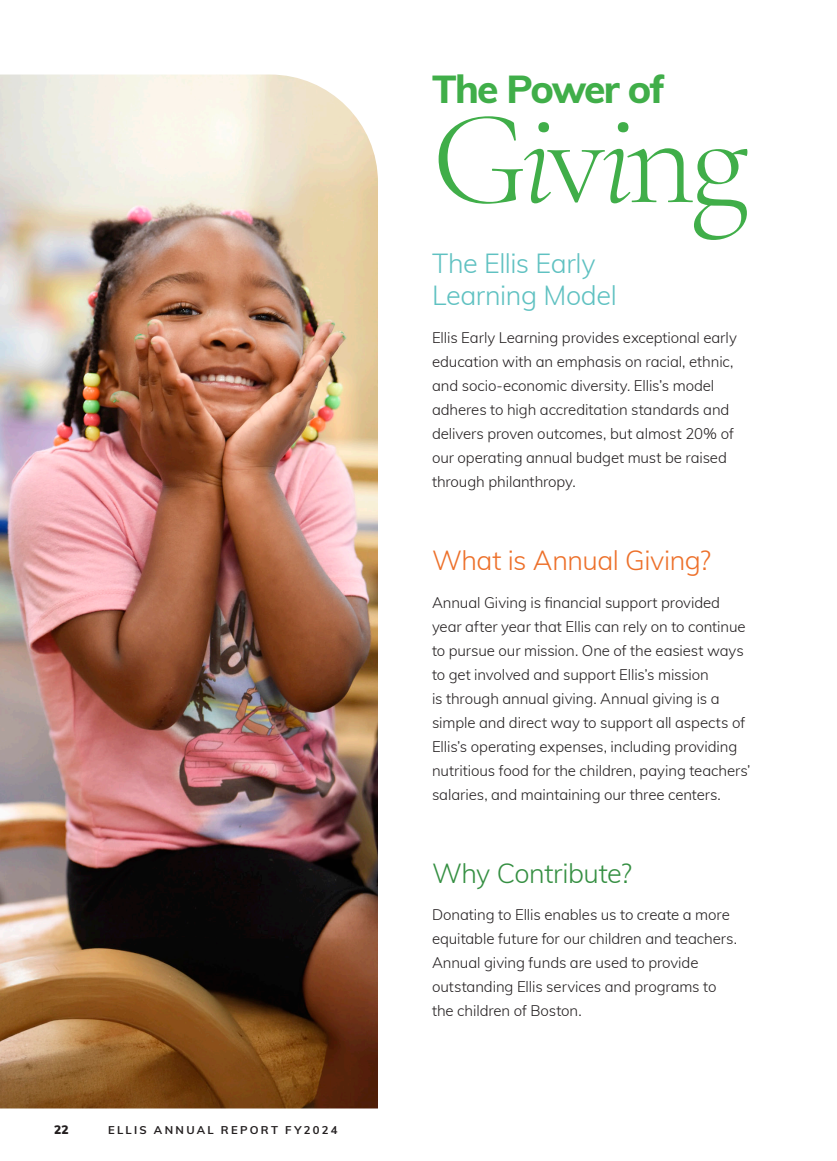
<style>
.page{position:relative;width:837px;height:1161px;background:#fff}
.page>*{position:absolute;margin:0;border:0;box-sizing:border-box;transform-origin:0 0}
.t1{font:300 135px "Cormorant Garamond";color:#40ae49}
.t2{font:800 39px "Muli";letter-spacing:-.045em;color:#40ae49}
.t3{font:300 27px/32.4px "Muli";letter-spacing:-.015em;color:#5fc1c1}
.t4{font:300 27px "Muli";letter-spacing:-.015em;color:#ed702a}
.t5{font:300 27px "Muli";letter-spacing:-.02em;color:#358f42}
.t6{font:300 15px/24px "Muli";letter-spacing:-.005em;color:#231f20}
.t7{font:900 12px "Muli";color:#231f20}
.t8{font:700 11.25px "Muli";letter-spacing:.205em;color:#231f20}
.s1{font-style:italic}
</style>
<div class="page">
<img style="left:0;top:75px;width:378px;height:1033px">
<p class="t7" style="left:54px;top:1121px;width:16px">22</p>
<p class="t8" style="left:108px;top:1122px;width:231px">ELLIS ANNUAL REPORT FY2024</p>
<p class="t2" style="left:432px;top:61px;width:234px">The Power of</p>
<p class="t1" style="left:432px;top:77px;width:319px">G<span class="s1">i</span>v<span class="s1">i</span>ng</p>
<p class="t3" style="left:432px;top:246px;width:186px">The Ellis Early<br>Learning Model</p>
<p class="t6" style="left:432px;top:325px;width:306px">Ellis Early Learning provides exceptional early education with an emphasis on racial, ethnic, and socio-economic diversity. Ellis’s model adheres to high accreditation standards and delivers proven outcomes, but almost 20% of our operating annual budget must be raised through philanthropy.</p>
<p class="t4" style="left:432px;top:541px;width:280px">What is Annual Giving?</p>
<p class="t6" style="left:432px;top:589px;width:320px">Annual Giving is financial support provided year after year that Ellis can rely on to continue to pursue our mission. One of the easiest ways to get involved and support Ellis’s mission<br>is through annual giving. Annual giving is a simple and direct way to support all aspects of Ellis’s operating expenses, including providing nutritious food for the children, paying teachers’ salaries, and maintaining our three centers.</p>
<p class="t5" style="left:432px;top:854px;width:201px">Why Contribute?</p>
<p class="t6" style="left:432px;top:902px;width:307px">Donating to Ellis enables us to create a more equitable future for our children and teachers.<br>Annual giving funds are used to provide outstanding Ellis services and programs to the children of Boston.</p>
</div>
